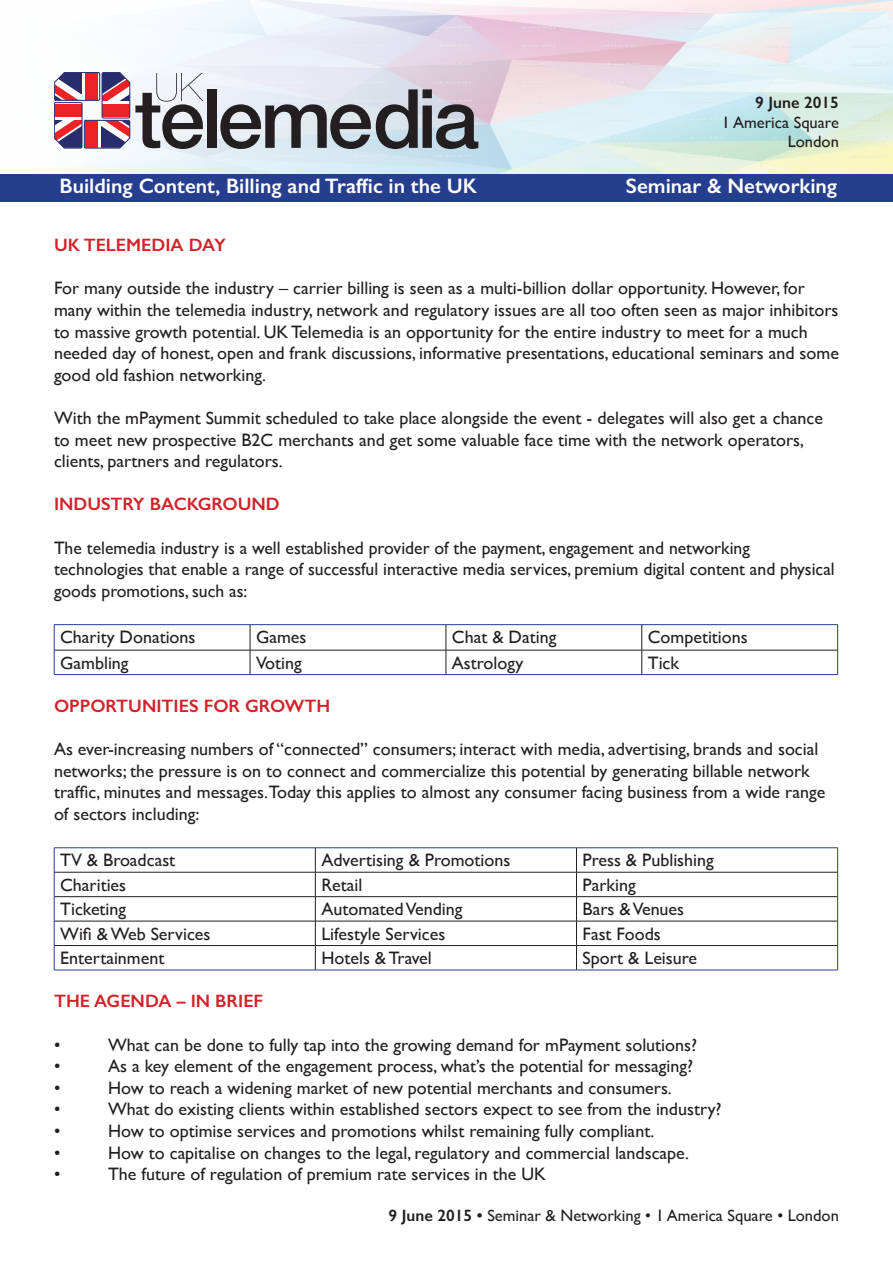
<style>
.page{position:relative;width:893px;height:1263px;background:#fff}
.page>*{position:absolute;margin:0;border:0;box-sizing:border-box;transform-origin:0 0}
.t1{font:600 21px "Gill Sans";color:#fff}
.t2{font:18px/21.6px "Gill Sans";color:#231f20}
.t3{font:600 18px "Gill Sans";color:#d1232a}
.t4{font:16.5px/19.8px "Gill Sans";color:#231f20;text-align:right}
.t5{font:600 16.5px "Gill Sans";color:#231f20}
.s1{font-weight:600}
</style>
<div class="page">
<img style="left:86px;top:0;width:807px;height:174px">
<div style="left:207px;top:89px;width:10px;height:59px;background:#231f20"></div>
<svg style="left:220px;top:89px;width:258px;height:60px;background:#93969c"></svg>
<svg style="left:54px;top:72px;width:150px;height:77px"></svg>
<div style="left:0;top:174px;width:893px;height:28px;background:#253f8e"></div>
<hr style="left:54px;top:674px;width:196px;height:1px;background:#253f8e">
<hr style="left:54px;top:624px;width:196px;height:1px;background:#253f8e">
<svg style="left:54px;top:625px;width:1px;height:49px"></svg>
<hr style="left:54px;top:650px;width:196px;height:1px;background:#231f20">
<hr style="left:250px;top:624px;width:196px;height:1px;background:#253f8e">
<hr style="left:446px;top:624px;width:196px;height:1px;background:#253f8e">
<hr style="left:642px;top:624px;width:196px;height:1px;background:#253f8e">
<svg style="left:837px;top:625px;width:1px;height:49px"></svg>
<hr style="left:250px;top:674px;width:196px;height:1px;background:#253f8e">
<hr style="left:446px;top:674px;width:196px;height:1px;background:#253f8e">
<hr style="left:642px;top:674px;width:196px;height:1px;background:#253f8e">
<hr style="left:250px;top:650px;width:196px;height:1px;background:#231f20">
<svg style="left:250px;top:625px;width:1px;height:49px"></svg>
<hr style="left:446px;top:650px;width:196px;height:1px;background:#231f20">
<svg style="left:446px;top:625px;width:1px;height:49px"></svg>
<hr style="left:642px;top:650px;width:195px;height:1px;background:#231f20">
<svg style="left:641px;top:625px;width:1px;height:49px"></svg>
<hr style="left:54px;top:847px;width:261px;height:1px;background:#253f8e">
<hr style="left:315px;top:847px;width:261px;height:1px;background:#253f8e">
<hr style="left:576px;top:847px;width:262px;height:1px;background:#253f8e">
<svg style="left:54px;top:848px;width:1px;height:122px"></svg>
<svg style="left:837px;top:848px;width:1px;height:122px"></svg>
<hr style="left:54px;top:970px;width:261px;height:1px;background:#253f8e">
<hr style="left:315px;top:970px;width:261px;height:1px;background:#253f8e">
<hr style="left:576px;top:970px;width:262px;height:1px;background:#253f8e">
<hr style="left:54px;top:872px;width:261px;height:1px;background:#231f20">
<hr style="left:315px;top:872px;width:261px;height:1px;background:#231f20">
<hr style="left:576px;top:872px;width:261px;height:1px;background:#231f20">
<hr style="left:54px;top:896px;width:261px;height:1px;background:#231f20">
<hr style="left:315px;top:896px;width:261px;height:1px;background:#231f20">
<hr style="left:576px;top:896px;width:261px;height:1px;background:#231f20">
<hr style="left:54px;top:921px;width:261px;height:1px;background:#231f20">
<hr style="left:315px;top:921px;width:261px;height:1px;background:#231f20">
<hr style="left:576px;top:921px;width:261px;height:1px;background:#231f20">
<hr style="left:54px;top:945px;width:261px;height:1px;background:#231f20">
<hr style="left:315px;top:945px;width:261px;height:1px;background:#231f20">
<svg style="left:315px;top:848px;width:1px;height:122px"></svg>
<hr style="left:576px;top:945px;width:261px;height:1px;background:#231f20">
<svg style="left:576px;top:848px;width:1px;height:122px"></svg>
<p class="t5" style="left:755px;top:92px;width:85px">9 June 2015</p>
<p class="t4" style="left:722px;top:112px;width:119px">1 America Square<br>London</p>
<p class="t1" style="left:60px;top:173px;width:419px">Building Content, Billing and Traffic in the UK</p>
<p class="t1" style="left:626px;top:173px;width:213px">Seminar &amp; Networking</p>
<p class="t3" style="left:54px;top:234px;width:173px">UK TELEMEDIA DAY</p>
<p class="t2" style="left:54px;top:277px;width:786px">For many outside the industry – carrier billing is seen as a multi-billion dollar opportunity. However, for many within the telemedia industry, network and regulatory issues are all too often seen as major inhibitors to massive growth potential. UK Telemedia is an opportunity for the entire industry to meet for a much needed day of honest, open and frank discussions, informative presentations, educational seminars and some good old fashion networking.</p>
<p class="t2" style="left:54px;top:407px;width:770px">With the mPayment Summit scheduled to take place alongside the event - delegates will also get a chance to meet new prospective B2C merchants and get some valuable face time with the network operators, clients, partners and regulators.</p>
<p class="t3" style="left:54px;top:493px;width:227px">INDUSTRY BACKGROUND</p>
<p class="t2" style="left:54px;top:537px;width:782px">The telemedia industry is a well established provider of the payment, engagement and networking technologies that enable a range of successful interactive media services, premium digital content and physical goods promotions, such as:</p>
<p class="t2" style="left:60px;top:626px;width:137px">Charity Donations</p>
<p class="t2" style="left:256px;top:626px;width:52px">Games</p>
<p class="t2" style="left:452px;top:626px;width:106px">Chat &amp; Dating</p>
<p class="t2" style="left:648px;top:626px;width:101px">Competitions</p>
<p class="t2" style="left:60px;top:651px;width:70px">Gambling</p>
<p class="t2" style="left:256px;top:651px;width:47px">Voting</p>
<p class="t2" style="left:452px;top:651px;width:73px">Astrology</p>
<p class="t2" style="left:648px;top:651px;width:33px">Tick</p>
<p class="t3" style="left:54px;top:695px;width:278px">OPPORTUNITIES FOR GROWTH</p>
<p class="t2" style="left:54px;top:738px;width:773px">As ever-increasing numbers of “connected” consumers; interact with media, advertising, brands and social networks; the pressure is on to connect and commercialize this potential by generating billable network traffic, minutes and messages.Today this applies to almost any consumer facing business from a wide range of sectors including:</p>
<p class="t2" style="left:60px;top:849px;width:117px">TV &amp; Broadcast</p>
<p class="t2" style="left:321px;top:849px;width:190px">Advertising &amp; Promotions</p>
<p class="t2" style="left:582px;top:849px;width:133px">Press &amp; Publishing</p>
<p class="t2" style="left:60px;top:874px;width:67px">Charities</p>
<p class="t2" style="left:321px;top:874px;width:43px">Retail</p>
<p class="t2" style="left:582px;top:874px;width:55px">Parking</p>
<p class="t2" style="left:60px;top:898px;width:68px">Ticketing</p>
<p class="t2" style="left:321px;top:898px;width:143px">Automated Vending</p>
<p class="t2" style="left:583px;top:898px;width:103px">Bars &amp; Venues</p>
<p class="t2" style="left:60px;top:922px;width:152px">Wifi &amp; Web Services</p>
<p class="t2" style="left:321px;top:922px;width:125px">Lifestyle Services</p>
<p class="t2" style="left:583px;top:922px;width:80px">Fast Foods</p>
<p class="t2" style="left:60px;top:947px;width:106px">Entertainment</p>
<p class="t2" style="left:321px;top:947px;width:112px">Hotels &amp; Travel</p>
<p class="t2" style="left:583px;top:947px;width:116px">Sport &amp; Leisure</p>
<p class="t3" style="left:54px;top:990px;width:211px">THE AGENDA – IN BRIEF</p>
<p class="t2" style="left:54px;top:1033px;width:8px">•</p>
<p class="t2" style="left:108px;top:1033px;width:590px">What can be done to fully tap into the growing demand for mPayment solutions?</p>
<p class="t2" style="left:54px;top:1055px;width:8px">•</p>
<p class="t2" style="left:108px;top:1055px;width:587px">As a key element of the engagement process, what’s the potential for messaging?</p>
<p class="t2" style="left:54px;top:1077px;width:8px">•</p>
<p class="t2" style="left:108px;top:1077px;width:565px">How to reach a widening market of new potential merchants and consumers.</p>
<p class="t2" style="left:54px;top:1098px;width:8px">•</p>
<p class="t2" style="left:108px;top:1098px;width:615px">What do existing clients within established sectors expect to see from the industry?</p>
<p class="t2" style="left:54px;top:1120px;width:8px">•</p>
<p class="t2" style="left:108px;top:1120px;width:548px">How to optimise services and promotions whilst remaining fully compliant.</p>
<p class="t2" style="left:54px;top:1141px;width:8px">•</p>
<p class="t2" style="left:108px;top:1141px;width:582px">How to capitalise on changes to the legal, regulatory and commercial landscape.</p>
<p class="t2" style="left:54px;top:1163px;width:8px">•</p>
<p class="t2" style="left:108px;top:1163px;width:439px">The future of regulation of premium rate services in the UK</p>
<p class="t4" style="left:388px;top:1205px;width:452px"><span class="s1">9 June 2015 •</span> Seminar &amp; Networking • 1 America Square • London</p>
</div>
